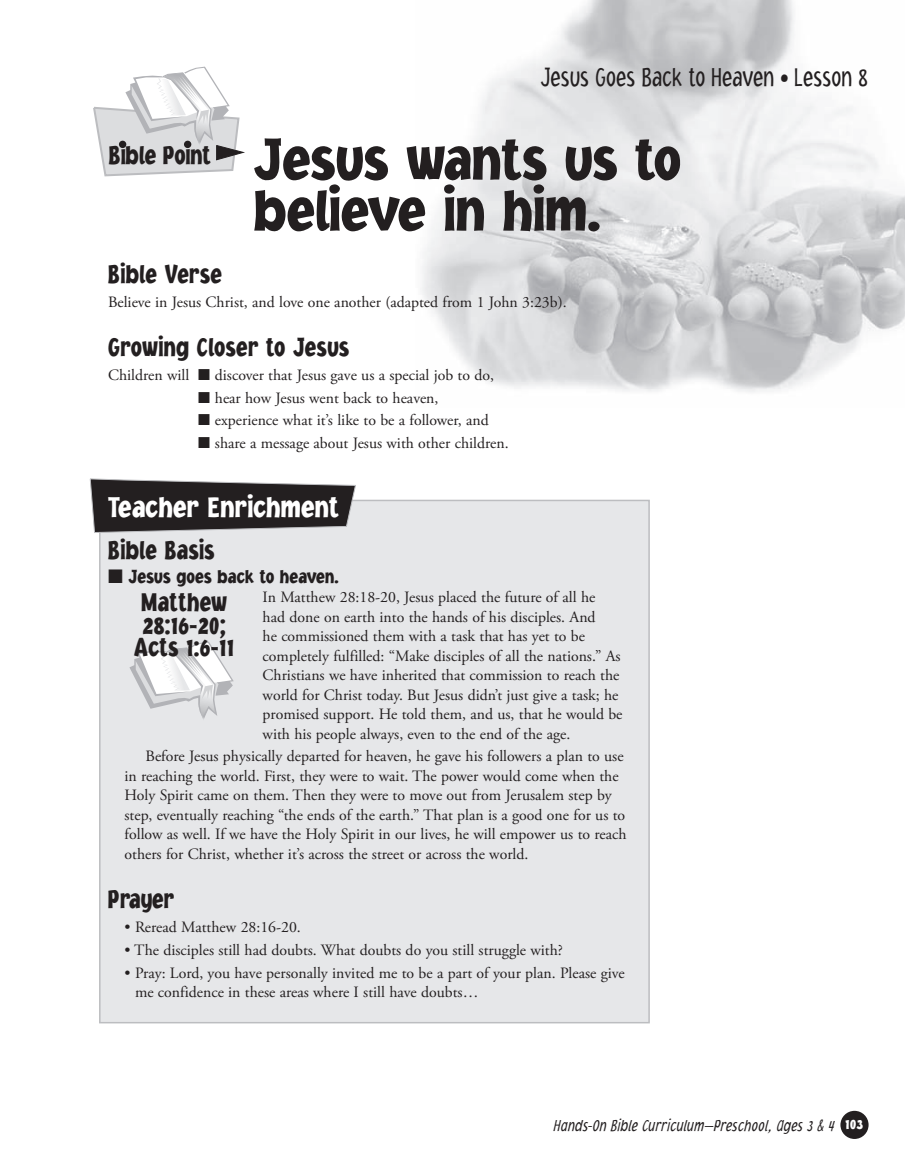
<style>
.page{position:relative;width:905px;height:1175px;background:#fff}
.page>*{position:absolute;margin:0;border:0;box-sizing:border-box;transform-origin:0 0}
.t1{font:900 60px/51px "Jacoby Cond ICG";color:#231f20}
.t2{font:900 30px "Jacoby Cond ICG";letter-spacing:.01em;color:#fff;scale:.95 1}
.t3{font:900 27px/22.5px "Jacoby Cond ICG";letter-spacing:.015em;color:#231f20;text-align:center;scale:.9 1}
.t4{font:300 27px "Jacoby Cond ICG";letter-spacing:-.02em;color:#231f20;scale:.9 1}
.t5{font:900 19.5px "Jacoby Cond ICG";letter-spacing:.01em;color:#231f20;scale:.95 1}
.t6{font:italic 300 16.5px "Jacoby Cond ICG";color:#231f20;scale:.9 1}
.t7{font:15.75px/19.5px "Adobe Garamond Pro";color:#231f20}
.s1{font-weight:900;font-style:normal;font-size:15px;color:#fff}
</style>
<div class="page">
<div style="left:840px;top:1110px;width:28px;height:28px;background:#231f20;border-radius:50%"></div>
<svg style="left:93px;top:67px;width:151px;height:110px"></svg>
<div style="left:99px;top:500px;width:551px;height:523px;background:#e6e7e9;border:2px solid #bcbdc0"></div>
<svg style="left:90px;top:478px;width:266px;height:55px;background:#474445"></svg>
<img style="left:421px;top:0;width:483px;height:392px">
<svg style="left:129px;top:641px;width:105px;height:78px"></svg>
<h3 class="t3" style="left:109px;top:144px;width:115px">Bible Point</h3>
<h3 class="t4" style="left:540px;top:61px;width:366px">Jesus Goes Back to Heaven • Lesson 8</h3>
<h1 class="t1" style="left:254px;top:132px;width:429px">Jesus wants us to believe in him.</h1>
<h3 class="t3" style="left:108px;top:262px;width:128px">Bible Verse</h3>
<p class="t7" style="left:108px;top:292px;width:460px">Believe in Jesus Christ, and love one another (adapted from 1 John 3:23b).</p>
<h3 class="t3" style="left:108px;top:335px;width:269px">Growing Closer to Jesus</h3>
<p class="t7" style="left:108px;top:366px;width:387px">Children will ■ discover that Jesus gave us a special job to do,</p>
<p class="t7" style="left:198px;top:388px;width:242px">■ hear how Jesus went back to heaven,</p>
<p class="t7" style="left:198px;top:411px;width:292px">■ experience what it’s like to be a follower, and</p>
<p class="t7" style="left:198px;top:433px;width:312px">■ share a message about Jesus with other children.</p>
<h2 class="t2" style="left:108px;top:488px;width:245px">Teacher Enrichment</h2>
<h3 class="t3" style="left:108px;top:538px;width:120px">Bible Basis</h3>
<p class="t5" style="left:108px;top:564px;width:244px">■ Jesus goes back to heaven.</p>
<p class="t7" style="left:262px;top:588px;width:361px">In Matthew 28:18-20, Jesus placed the future of all he<br>had done on earth into the hands of his disciples. And<br>he commissioned them with a task that has yet to be completely fulfilled: “Make disciples of all the nations.” As Christians we have inherited that commission to reach the world for Christ today. But Jesus didn’t just give a task; he promised support. He told them, and us, that he would be with his people always, even to the end of the age.</p>
<p class="t7" style="left:124px;top:747px;width:503px;text-indent:21px">Before Jesus physically departed for heaven, he gave his followers a plan to use in reaching the world. First, they were to wait. The power would come when the Holy Spirit came on them. Then they were to move out from Jerusalem step by step, eventually reaching “the ends of the earth.” That plan is a good one for us to follow as well. If we have the Holy Spirit in our lives, he will empower us to reach others for Christ, whether it’s across the street or across the world.</p>
<h3 class="t3" style="left:108px;top:887px;width:75px">Prayer</h3>
<p class="t7" style="left:124px;top:918px;width:178px">• Reread Matthew 28:16-20.</p>
<p class="t7" style="left:124px;top:940px;width:440px">• The disciples still had doubts. What doubts do you still struggle with?</p>
<p class="t7" style="left:135px;top:963px;width:491px;text-indent:-10px">• Pray: Lord, you have personally invited me to be a part of your plan. Please give me confidence in these areas where I still have doubts…</p>
<h3 class="t3" style="left:134px;top:590px;width:112px">Matthew<br>28:16-20;<br>Acts 1:6-11</h3>
<p class="t6" style="left:553px;top:1116px;width:345px">Hands-On Bible Curriculum—Preschool, Ages 3 &amp; 4 <span class="s1">103</span></p>
</div>
